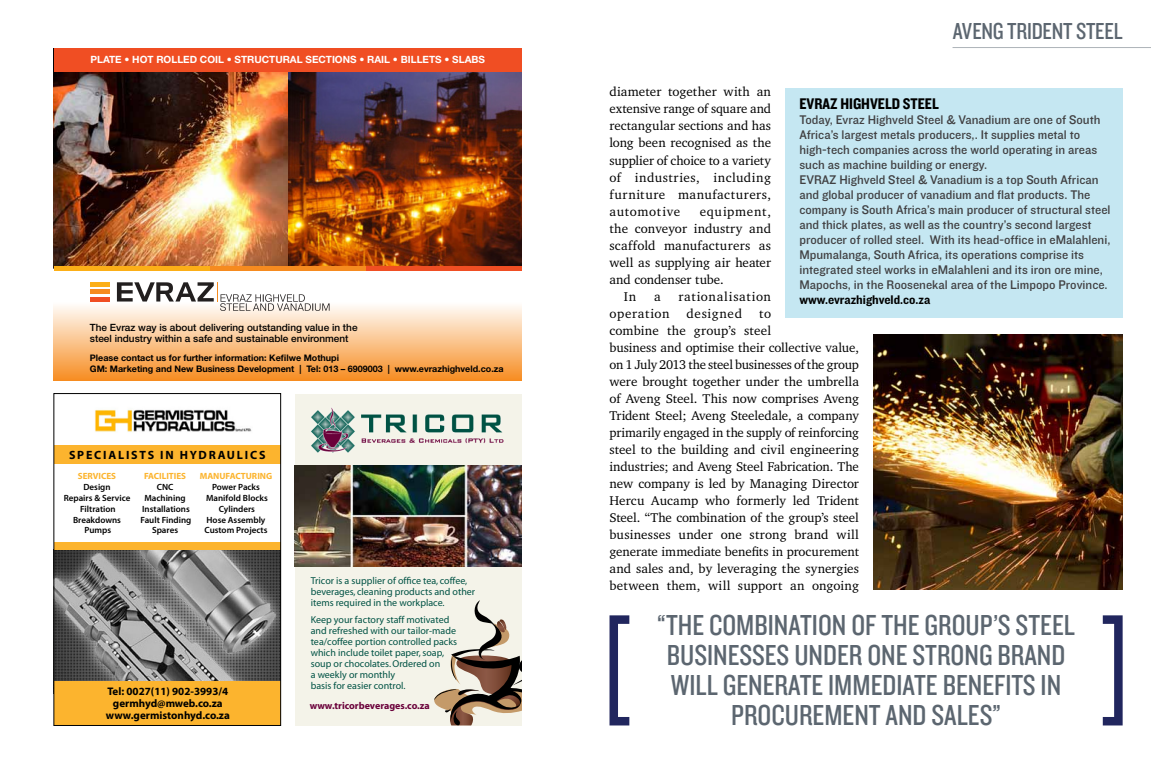
<style>
.page{position:relative;width:1151px;height:783px;background:#fff}
.page>*{position:absolute;margin:0;border:0;box-sizing:border-box;transform-origin:0 0}
.t1{font:30px/30px "Knockout HTF29 Junior Liteweight";color:#5c6670;text-align:center}
.t2{font:24px "Knockout HTF29 Junior Liteweight";letter-spacing:-.01em;color:#5c6670}
.t3{font:16px "Knockout HTF50 Welterweight";color:#000}
.t4{font:13px/17px "Charter IT Cby BT";color:#000;text-align:justify}
.t5{font:13px/15px "Knockout HTF31 Junior Middlewt";color:#414042}
.t6{font:13px "Charter IT Cby BT";letter-spacing:.025em;color:#000}
.t7{font:13px "Knockout HTF51 Middleweight";color:#000}
.t8{font:13px "Charter IT Cby BT";letter-spacing:.045em;color:#000}
.t9{font:13px "Charter IT Cby BT";letter-spacing:.055em;color:#000}
.t10{font:13px "Charter IT Cby BT";letter-spacing:.05em;color:#000}
.t11{font:700 12px "Myriad Pro";letter-spacing:.15em;color:#000}
.t12{font:700 11px/12px "Myriad Pro";color:#000;text-align:center}
.t13{font:10px/11px "Myriad";color:#005244}
.t14{font:500 10px/11px "Helvetica Neue LT Std";color:#000}
.t15{font:700 10px "Helvetica Neue LT Std";color:#fff}
.t16{font:700 10px "Myriad";color:#6a003a}
.t17{font:600 9px/10.8px "Myriad Pro";color:#000;text-align:center}
.t18{font:700 9px/10.8px "Helvetica Neue LT Std";color:#000}
.t19{font:700 9px "Myriad Pro";color:#fcb42e}
</style>
<div class="page">
<img style="left:873px;top:334px;width:250px;height:255px">
<hr style="left:952px;top:47px;width:199px;height:1px;background:#adb3b8">
<img style="left:56px;top:550px;width:223px;height:131px">
<div style="left:54px;top:681px;width:227px;height:44px;background:#fcb42e"></div>
<div style="left:54px;top:542px;width:227px;height:8px;background:#fcb42e"></div>
<div style="left:54px;top:444px;width:227px;height:19px;background:#fcb42e"></div>
<img style="left:95px;top:409px;width:157px;height:23px">
<div style="left:54px;top:393px;width:227px;height:332px;border:1px solid #000"></div>
<div style="left:295px;top:393px;width:227px;height:332px;background:#f4f3e9"></div>
<img style="left:311px;top:407px;width:193px;height:46px">
<img style="left:295px;top:465px;width:227px;height:101px">
<svg style="left:434px;top:600px;width:88px;height:126px"></svg>
<img style="left:54px;top:72px;width:468px;height:195px">
<div style="left:54px;top:300px;width:468px;height:80px;background:linear-gradient(to bottom,#fff,#f78f26)"></div>
<div style="left:90px;top:289px;width:20px;height:5px;background:#f68b1f"></div>
<div style="left:90px;top:296px;width:20px;height:5px;background:#f04e23"></div>
<div style="left:90px;top:282px;width:20px;height:5px;background:#fcaf17"></div>
<svg style="left:117px;top:282px;width:213px;height:29px"></svg>
<hr style="left:54px;top:267px;width:156px;height:4px;background:#fcaf17">
<hr style="left:210px;top:267px;width:156px;height:4px;background:#f68b1f">
<hr style="left:366px;top:267px;width:156px;height:4px;background:#f04e23">
<div style="left:54px;top:48px;width:468px;height:24px;background:#f04e23"></div>
<svg style="left:609px;top:615px;width:20px;height:110px"></svg>
<svg style="left:1103px;top:615px;width:20px;height:110px"></svg>
<div style="left:785px;top:88px;width:338px;height:230px;background:#c5e7f2"></div>
<p class="t15" style="left:90px;top:53px;width:396px">PLATE • HOT ROLLED COIL • STRUCTURAL SECTIONS • RAIL • BILLETS • SLABS</p>
<p class="t14" style="left:90px;top:322px;width:269px">The Evraz way is about delivering outstanding value in the steel industry within a safe and sustainable environment</p>
<p class="t18" style="left:90px;top:352px;width:415px">Please contact us for further information: Kefilwe Mothupi<br>GM: Marketing and New Business Development | Tel: 013 – 6909003 | www.evrazhighveld.co.za</p>
<p class="t11" style="left:69px;top:446px;width:198px">SPECIALISTS IN HYDRAULICS</p>
<p class="t19" style="left:78px;top:470px;width:40px">SERVICES</p>
<p class="t17" style="left:64px;top:481px;width:68px">Design<br>Repairs &amp; Service<br>Filtration<br>Breakdowns<br>Pumps</p>
<p class="t19" style="left:144px;top:470px;width:44px">FACILITIES</p>
<p class="t17" style="left:141px;top:481px;width:52px">CNC<br>Machining<br>Installations<br>Fault Finding<br>Spares</p>
<p class="t19" style="left:200px;top:470px;width:74px">MANUFACTURING</p>
<p class="t17" style="left:205px;top:481px;width:65px">Power Packs<br>Manifold Blocks<br>Cylinders<br>Hose Assembly<br>Custom Projects</p>
<p class="t12" style="left:106px;top:684px;width:126px">Tel: 0027(11) 902-3993/4 germhyd@mweb.co.za www.germistonhyd.co.za</p>
<p class="t13" style="left:311px;top:575px;width:166px">Tricor is a supplier of office tea, coffee, beverages, cleaning products and other items required in the workplace.</p>
<p class="t13" style="left:311px;top:614px;width:148px">Keep your factory staff motivated and refreshed with our tailor-made tea/coffee portion controlled packs which include toilet paper, soap, soup or chocolates. Ordered on<br>a weekly or monthly<br>basis for easier control.</p>
<p class="t16" style="left:310px;top:700px;width:121px">www.tricorbeverages.co.za</p>
<h2 class="t2" style="left:953px;top:18px;width:171px">AVENG TRIDENT STEEL</h2>
<p class="t4" style="left:609px;top:83px;width:163px">diameter together with an extensive range of square and rectangular sections and has long been recognised as the supplier of choice to a variety of industries, including furniture manufacturers, automotive</p>
<p class="t3" style="left:799px;top:95px;width:141px">EVRAZ HIGHVELD STEEL</p>
<p class="t5" style="left:799px;top:112px;width:313px">Today, Evraz Highveld Steel &amp; Vanadium are one of South Africa’s largest metals producers,. It supplies metal to high-tech companies across the world operating in areas such as machine building or energy.<br>EVRAZ Highveld Steel &amp; Vanadium is a top South African and global producer of vanadium and flat products. The company is South Africa’s main producer of structural steel and thick plates, as well as the country’s second largest producer of rolled steel. With its head-office in eMalahleni, Mpumalanga, South Africa, its operations comprise its integrated steel works in eMalahleni and its iron ore mine, Mapochs, in the Roosenekal area of the Limpopo Province.</p>
<p class="t7" style="left:799px;top:292px;width:132px">www.evrazhighveld.co.za</p>
<p class="t10" style="left:700px;top:203px;width:73px">equipment,</p>
<p class="t4" style="left:609px;top:219px;width:163px">the conveyor industry and</p>
<p class="t6" style="left:609px;top:237px;width:163px">scaffold manufacturers as</p>
<p class="t4" style="left:609px;top:253px;width:163px">well as supplying air heater</p>
<p class="t4" style="left:609px;top:270px;width:116px">and condenser tube.</p>
<p class="t4" style="left:624px;top:287px;width:14px">In</p>
<p class="t4" style="left:654px;top:287px;width:8px">a</p>
<p class="t9" style="left:678px;top:288px;width:94px">rationalisation</p>
<p class="t8" style="left:609px;top:305px;width:62px">operation</p>
<p class="t8" style="left:687px;top:305px;width:57px">designed</p>
<p class="t4" style="left:609px;top:304px;width:251px;text-align:left;text-indent:150px">to<br>combine the group’s steel<br>business and optimise their collective value, on 1 July 2013 the steel businesses of the group were brought together under the umbrella of Aveng Steel. This now comprises Aveng Trident Steel; Aveng Steeledale, a company primarily engaged in the supply of reinforcing steel to the building and civil engineering industries; and Aveng Steel Fabrication. The new company is led by Managing Director Hercu Aucamp who formerly led Trident Steel. “The combination of the group’s steel businesses under one strong brand will generate immediate benefits in procurement and sales and, by leveraging the synergies between them, will support an ongoing</p>
<h1 class="t1" style="left:657px;top:611px;width:419px">“THE COMBINATION OF THE GROUP’S STEEL BUSINESSES UNDER ONE STRONG BRAND WILL GENERATE IMMEDIATE BENEFITS IN PROCUREMENT AND SALES”</h1>
</div>
